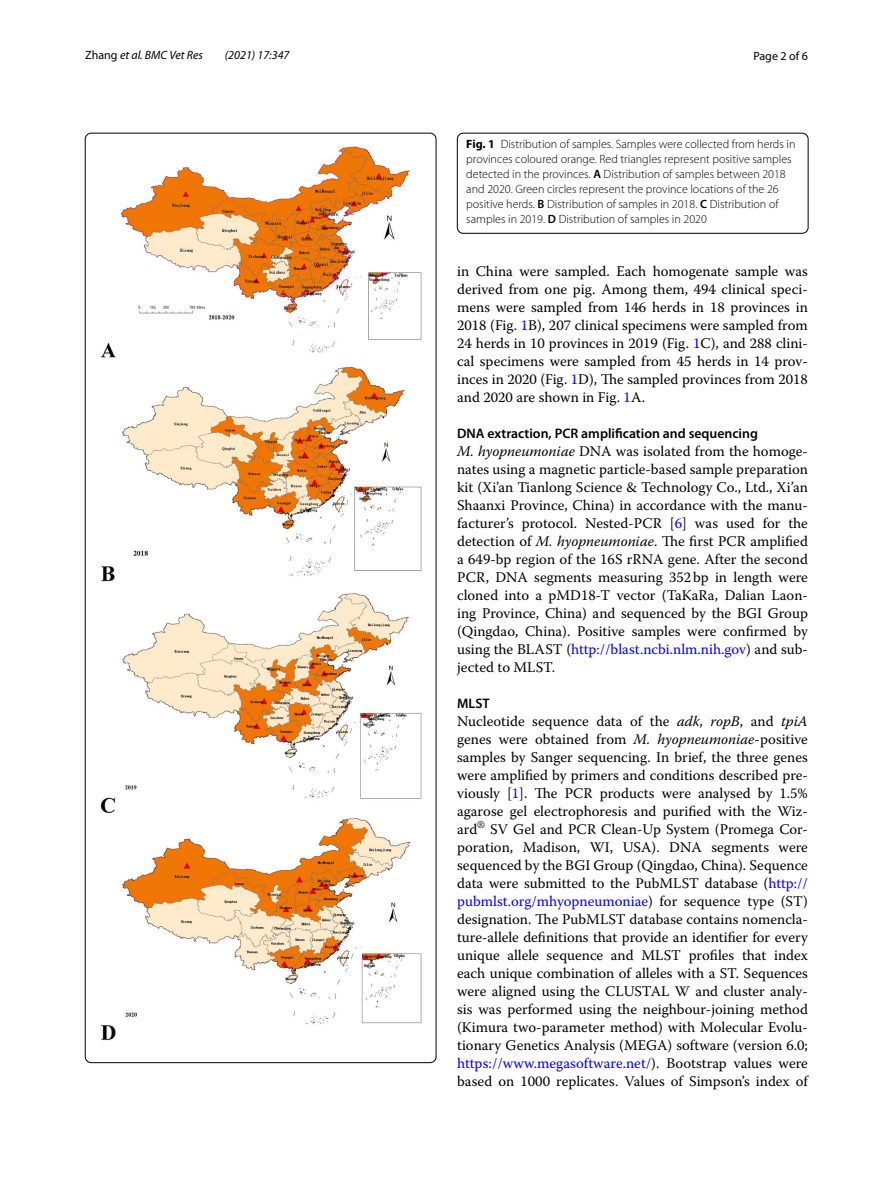
<style>
.page{position:relative;width:893px;height:1187px;background:#fff}
.page>*{position:absolute;margin:0;border:0;box-sizing:border-box;transform-origin:0 0}
.t1{font:14.7px/18px "Warnock Pro";color:#000;text-align:justify}
.t2{font:600 13.8px "Myriad Pro";color:#000}
.t3{font:300 12px/15px "Myriad Pro";color:#000}
.t4{font:italic 12px "Myriad Pro";color:#000}
.t5{font:12px "Myriad Pro";color:#000}
.s1{font-style:normal}
.s2{font-weight:700}
.s3{font-weight:600}
.s4{color:#00f}
.s5{font-style:italic}
</style>
<div class="page">
<img style="left:100px;top:147px;width:321px;height:893px">
<div style="left:457px;top:133px;width:351px;height:100px;border:1px solid #000;border-radius:6px"></div>
<p class="t4" style="left:85px;top:48px;width:119px"><span class="s1">Zhang</span> et al. BMC Vet Res</p>
<p class="t4" style="left:225px;top:48px;width:66px">(2021) 17:347</p>
<p class="t5" style="left:753px;top:48px;width:56px">Page 2 of 6</p>
<p class="t3" style="left:466px;top:137px;width:331px"><span class="s2">Fig. 1</span> Distribution of samples. Samples were collected from herds in provinces coloured orange. Red triangles represent positive samples detected in the provinces. <span class="s3">A</span> Distribution of samples between 2018 and 2020. Green circles represent the province locations of the 26 positive herds. <span class="s3">B</span> Distribution of samples in 2018. <span class="s3">C</span> Distribution of samples in 2019. <span class="s3">D</span> Distribution of samples in 2020</p>
<p class="t1" style="left:457px;top:262px;width:352px">in China were sampled. Each homogenate sample was derived from one pig. Among them, 494 clinical speci&shy;mens were sampled from 146 herds in 18 provinces in 2018 (Fig. <span class="s4">1</span>B), 207 clinical specimens were sampled from 24 herds in 10 provinces in 2019 (Fig. <span class="s4">1</span>C), and 288 clini&shy;cal specimens were sampled from 45 herds in 14 prov&shy;inces in 2020 (Fig. <span class="s4">1</span>D), The sampled provinces from 2018 and 2020 are shown in Fig. <span class="s4">1</span>A.</p>
<p class="t2" style="left:457px;top:424px;width:302px">DNA extraction, PCR amplification and sequencing</p>
<p class="t1" style="left:457px;top:442px;width:352px"><span class="s5">M. hyopneumoniae</span> DNA was isolated from the homoge&shy;nates using a magnetic particle-based sample preparation kit (Xi’an Tianlong Science &amp; Technology Co., Ltd., Xi’an Shaanxi Province, China) in accordance with the manu&shy;facturer’s protocol. Nested-PCR [<span class="s4">6</span>] was used for the detection of <span class="s5">M. hyopneumoniae</span>. The first PCR amplified a 649-bp region of the 16S rRNA gene. After the second PCR, DNA segments measuring 352bp in length were cloned into a pMD18-T vector (TaKaRa, Dalian Laon&shy;ing Province, China) and sequenced by the BGI Group (Qingdao, China). Positive samples were confirmed by using the BLAST (<span class="s4">http://blast.ncbi.nlm.nih.gov</span>) and sub&shy;jected to MLST.</p>
<p class="t2" style="left:457px;top:694px;width:34px">MLST</p>
<p class="t1" style="left:457px;top:712px;width:352px">Nucleotide sequence data of the <span class="s5">adk</span>, <span class="s5">ropB</span>, and <span class="s5">tpiA </span>genes were obtained from <span class="s5">M. hyopneumoniae</span>-positive samples by Sanger sequencing. In brief, the three genes were amplified by primers and conditions described pre&shy;viously [<span class="s4">1</span>]. The PCR products were analysed by 1.5% agarose gel electrophoresis and purified with the Wiz&shy;ard<sup>®</sup> SV Gel and PCR Clean-Up System (Promega Cor&shy;poration, Madison, WI, USA). DNA segments were sequenced by the BGI Group (Qingdao, China). Sequence data were submitted to the PubMLST database (<span class="s4">http:// pubmlst.org/mhyopneumoniae</span>) for sequence type (ST) designation. The PubMLST database contains nomencla&shy;ture-allele definitions that provide an identifier for every unique allele sequence and MLST profiles that index each unique combination of alleles with a ST. Sequences were aligned using the CLUSTAL W and cluster analy&shy;sis was performed using the neighbour-joining method (Kimura two-parameter method) with Molecular Evolu&shy;tionary Genetics Analysis (MEGA) software (version 6.0; <span class="s4">https://www.megasoftware.net/</span>). Bootstrap values were based on 1000 replicates. Values of Simpson’s index of</p>
</div>
